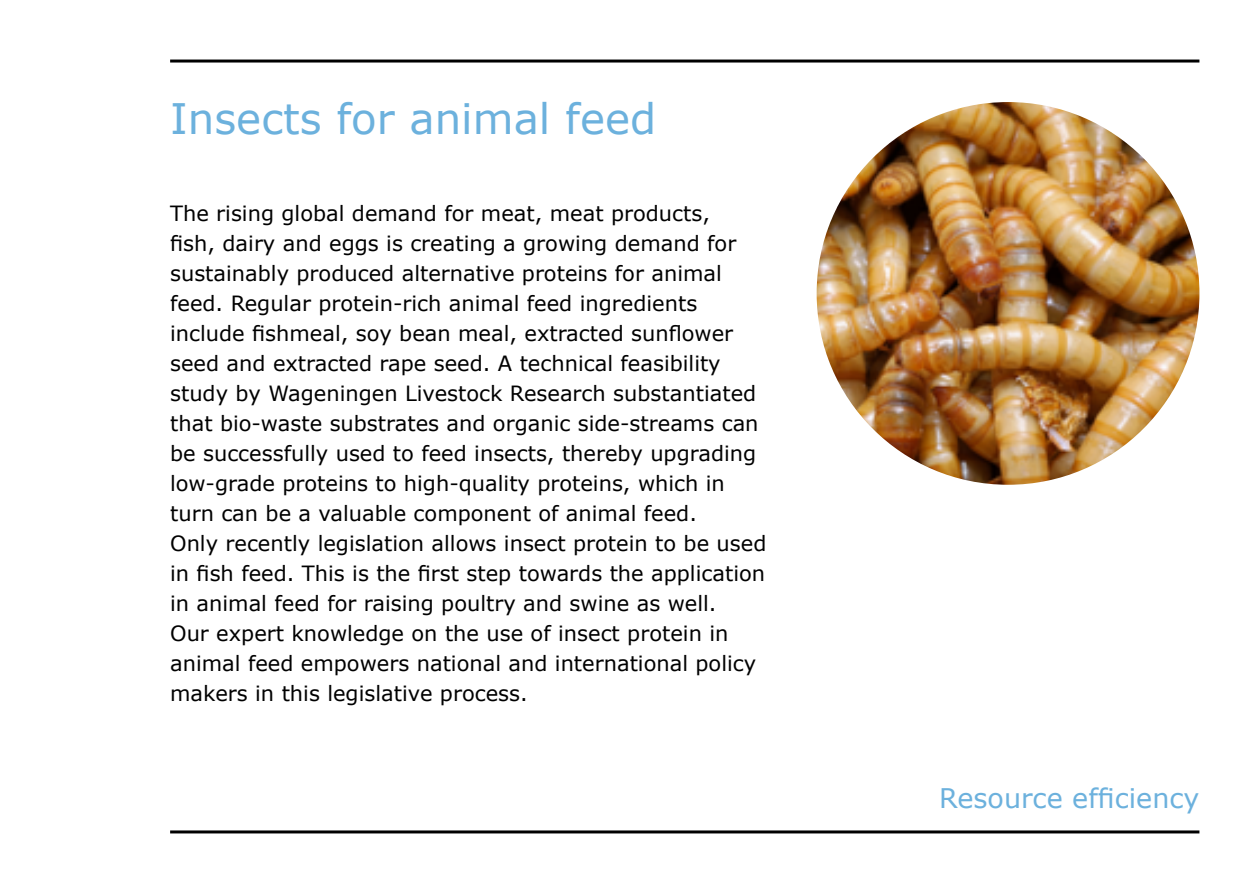
<style>
.page{position:relative;width:1259px;height:893px;background:#fff}
.page>*{position:absolute;margin:0;border:0;box-sizing:border-box;transform-origin:0 0}
.t1{font:42px "Verdana";color:#6cb1dd}
.t2{font:27px "Verdana";color:#6cb1dd}
.t3{font:21px/30px "Verdana";color:#000}
</style>
<div class="page">
<hr style="left:170px;top:830px;width:1029px;height:3px;background:#000">
<hr style="left:170px;top:60px;width:1029px;height:3px;background:#000">
<img style="left:816px;top:102px;width:383px;height:383px;border-radius:191px">
<h1 class="t1" style="left:170px;top:90px;width:488px">Insects for animal feed</h1>
<p class="t3" style="left:170px;top:198px;width:598px">The rising global demand for meat, meat products,<br>fish, dairy and eggs is creating a growing demand for sustainably produced alternative proteins for animal feed. Regular protein-rich animal feed ingredients include fishmeal, soy bean meal, extracted sunflower seed and extracted rape seed. A technical feasibility study by Wageningen Livestock Research substantiated that bio-waste substrates and organic side-streams can be successfully used to feed insects, thereby upgrading low-grade proteins to high-quality proteins, which in turn can be a valuable component of animal feed.<br>Only recently legislation allows insect protein to be used in fish feed. This is the first step towards the application in animal feed for raising poultry and swine as well.<br>Our expert knowledge on the use of insect protein in animal feed empowers national and international policy makers in this legislative process.</p>
<p class="t2" style="left:939px;top:779px;width:262px">Resource efficiency</p>
</div>
